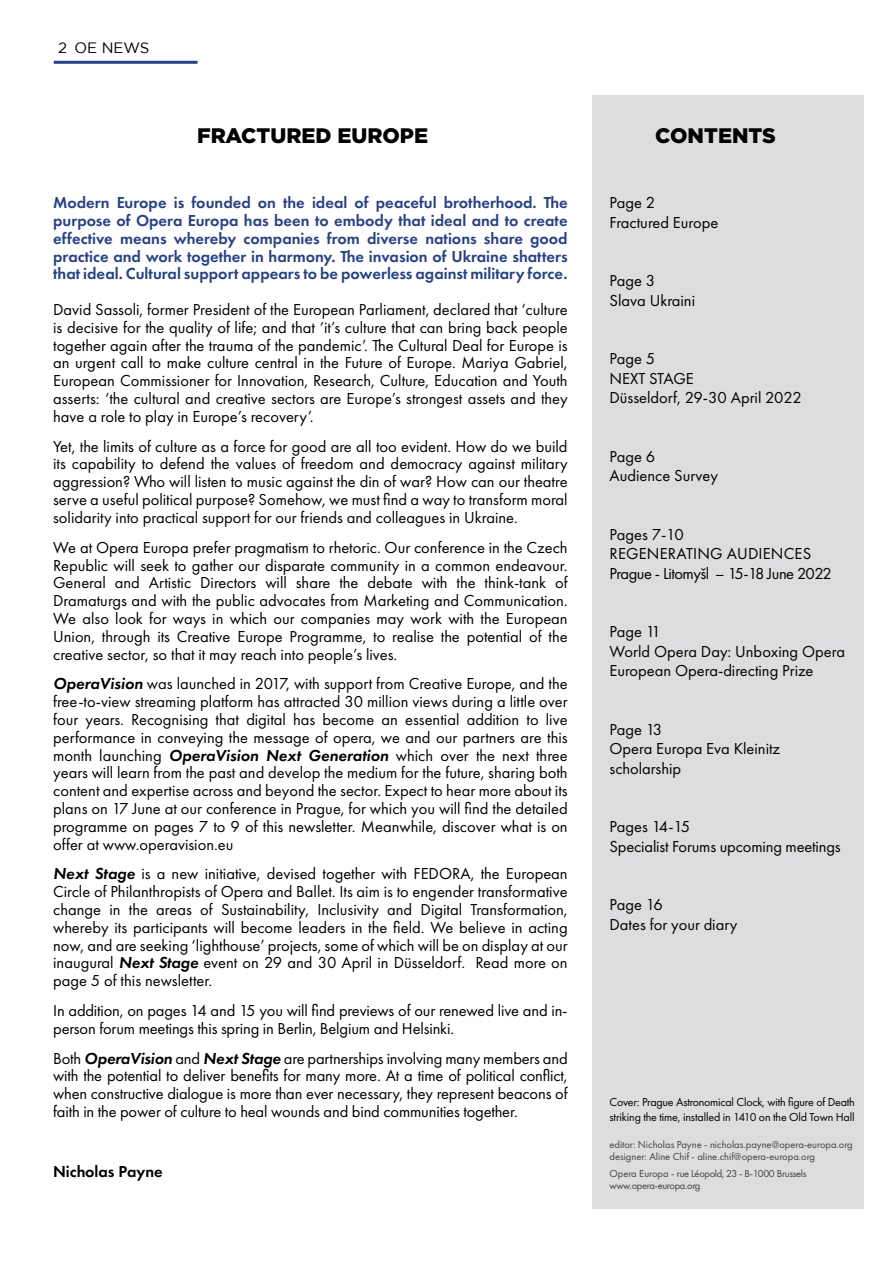
<style>
.page{position:relative;width:893px;height:1263px;background:#fff}
.page>*{position:absolute;margin:0;border:0;box-sizing:border-box;transform-origin:0 0}
.t1{font:900 21px "Gotham";color:#000}
.t2{font:16.5px/17.9px "Futura PT";color:#000}
.t3{font:600 16.5px/17.9px "Futura PT";color:#25408f;text-align:justify}
.t4{font:16.5px/19.5px "Futura PT";letter-spacing:-.025em;color:#000}
.t5{font:600 16.5px "Futura PT";color:#000}
.t6{font:15px "Gotham";color:#000}
.t7{font:12px/14.4px "Futura PT";letter-spacing:-.02em;color:#000}
.t8{font:10.5px/12.6px "Futura PT";color:#414042}
.t9{font:10.5px/12.6px "Futura PT";letter-spacing:-.03em;color:#414042}
.s1{font-weight:600;font-style:italic}
</style>
<div class="page">
<hr style="left:54px;top:61px;width:144px;height:3px;background:#25408f">
<div style="left:592px;top:96px;width:271px;height:1113px;background:#dcddde"></div>
<p class="t6" style="left:58px;top:39px;width:10px">2</p>
<p class="t6" style="left:74px;top:39px;width:77px">OE NEWS</p>
<p class="t1" style="left:197px;top:123px;width:232px">FRACTURED EUROPE</p>
<p class="t3" style="left:53px;top:194px;width:516px">Modern Europe is founded on the ideal of peaceful brotherhood. The purpose of Opera Europa has been to embody that ideal and to create effective means whereby companies from diverse nations share good practice and work together in harmony. The invasion of Ukraine shatters that ideal. Cultural support appears to be powerless against military force.</p>
<p class="t2" style="left:53px;top:300px;width:516px;text-align:justify">David Sassoli, former President of the European Parliament, declared that ‘culture is decisive for the quality of life; and that ‘it’s culture that can bring back people together again after the trauma of the pandemic’. The Cultural Deal for Europe is an urgent call to make culture central in the Future of Europe. Mariya Gabriel, European Commissioner for Innovation, Research, Culture, Education and Youth asserts: ‘the cultural and creative sectors are Europe’s strongest assets and they have a role to play in Europe’s recovery’.</p>
<p class="t2" style="left:53px;top:437px;width:516px;text-align:justify">Yet, the limits of culture as a force for good are all too evident. How do we build its capability to defend the values of freedom and democracy against military aggression? Who will listen to music against the din of war? How can our theatre serve a useful political purpose? Somehow, we must find a way to transform moral solidarity into practical support for our friends and colleagues in Ukraine.</p>
<p class="t2" style="left:53px;top:538px;width:516px;text-align:justify">We at Opera Europa prefer pragmatism to rhetoric. Our conference in the Czech Republic will seek to gather our disparate community in a common endeavour.<br>General and Artistic Directors will share the debate with the think-tank of Dramaturgs and with the public advocates from Marketing and Communication.<br>We also look for ways in which our companies may work with the European Union, through its Creative Europe Programme, to realise the potential of the creative sector, so that it may reach into people’s lives.</p>
<p class="t2" style="left:53px;top:675px;width:516px;text-align:justify"><span class="s1">OperaVision</span> was launched in 2017, with support from Creative Europe, and the free-to-view streaming platform has attracted 30 million views during a little over four years. Recognising that digital has become an essential addition to live performance in conveying the message of opera, we and our partners are this month launching <span class="s1">OperaVision Next Generation</span> which over the next three years will learn from the past and develop the medium for the future, sharing both content and expertise across and beyond the sector. Expect to hear more about its plans on 17 June at our conference in Prague, for which you will find the detailed programme on pages 7 to 9 of this newsletter. Meanwhile, discover what is on offer at www.operavision.eu</p>
<p class="t2" style="left:53px;top:865px;width:516px;text-align:justify"><span class="s1">Next Stage</span> is a new initiative, devised together with FEDORA, the European Circle of Philanthropists of Opera and Ballet. Its aim is to engender transformative change in the areas of Sustainability, Inclusivity and Digital Transformation, whereby its participants will become leaders in the field. We believe in acting now, and are seeking ‘lighthouse’ projects, some of which will be on display at our inaugural <span class="s1">Next Stage</span> event on 29 and 30 April in Düsseldorf. Read more on page 5 of this newsletter.</p>
<p class="t2" style="left:53px;top:1001px;width:516px">In addition, on pages 14 and 15 you will find previews of our renewed live and in&shy;person forum meetings this spring in Berlin, Belgium and Helsinki.</p>
<p class="t2" style="left:53px;top:1049px;width:516px;text-align:justify">Both <span class="s1">OperaVision</span> and <span class="s1">Next Stage</span> are partnerships involving many members and with the potential to deliver benefits for many more. At a time of political conflict, when constructive dialogue is more than ever necessary, they represent beacons of faith in the power of culture to heal wounds and bind communities together.</p>
<p class="t5" style="left:53px;top:1161px;width:111px">Nicholas Payne</p>
<p class="t1" style="left:655px;top:123px;width:122px">CONTENTS</p>
<p class="t2" style="left:609px;top:193px;width:110px;line-height:19.5px">Page 2<br>Fractured Europe</p>
<p class="t2" style="left:609px;top:271px;width:87px;line-height:19.5px">Page 3<br>Slava Ukraini</p>
<p class="t2" style="left:609px;top:349px;width:194px;line-height:19.5px">Page 5<br>NEXT STAGE<br>Düsseldorf, 29-30 April 2022</p>
<p class="t2" style="left:609px;top:446px;width:110px;line-height:19.5px">Page 6<br>Audience Survey</p>
<p class="t4" style="left:609px;top:524px;width:224px">Pages 7-10<br>REGENERATING AUDIENCES<br>Prague - Litomyšl – 15-18 June 2022</p>
<p class="t2" style="left:609px;top:622px;width:237px;line-height:19.5px">Page 11<br>World Opera Day: Unboxing Opera<br>European Opera-directing Prize</p>
<p class="t2" style="left:609px;top:719px;width:172px;line-height:19.5px">Page 13<br>Opera Europa Eva Kleinitz scholarship</p>
<p class="t2" style="left:609px;top:817px;width:233px;line-height:19.5px">Pages 14-15<br>Specialist Forums upcoming meetings</p>
<p class="t2" style="left:609px;top:895px;width:129px;line-height:19.5px">Page 16<br>Dates for your diary</p>
<p class="t7" style="left:609px;top:1095px;width:247px">Cover: Prague Astronomical Clock, with figure of Death striking the time, installed in 1410 on the Old Town Hall</p>
<p class="t8" style="left:609px;top:1138px;width:245px">editor: Nicholas Payne - nicholas.payne@opera-europa.org designer: Aline Chif - aline.chif@opera-europa.org</p>
<p class="t9" style="left:609px;top:1167px;width:198px">Opera Europa - rue Léopold, 23 - B-1000 Brussels www.opera-europa.org</p>
</div>
